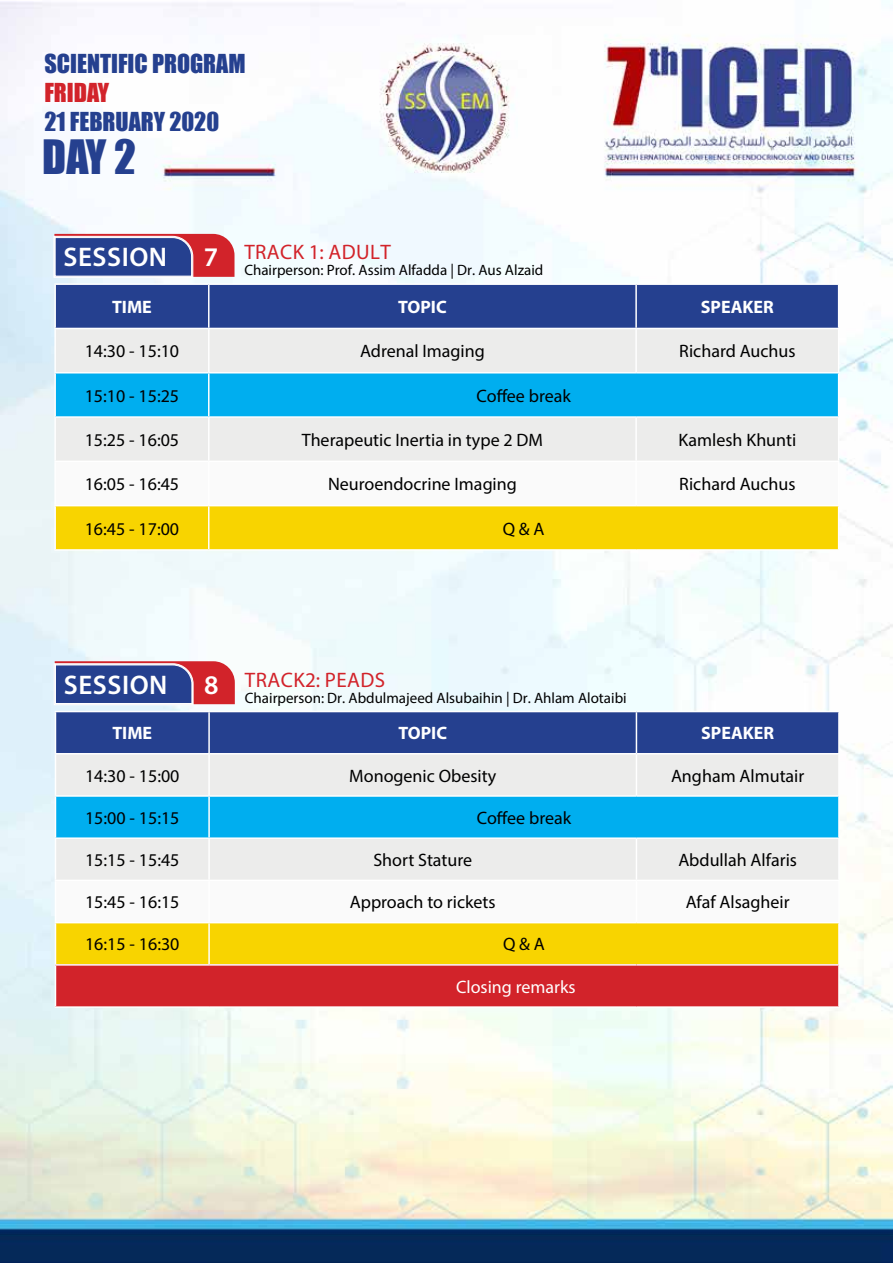
<style>
.page{position:relative;width:893px;height:1263px;background:#fff}
.page>*{position:absolute;margin:0;border:0;box-sizing:border-box;transform-origin:0 0}
.t1{font:43.5px "Impact";color:#25408f}
.t2{font:600 27px "Myriad Pro";letter-spacing:.02em;color:#fff}
.t3{font:24px "Impact";color:#25408f}
.t4{font:24px "Impact";color:#d2232a}
.t5{font:21px "Myriad Pro";letter-spacing:.02em;color:#d2232a}
.t6{font:18px "Myriad Pro";color:#000}
.t7{font:700 18px "Myriad Pro";color:#fff}
.t8{font:18px "Myriad Pro";color:#fff}
.t9{font:15px "Myriad Pro";color:#000}
</style>
<div class="page">
<img style="left:0;top:0;width:893px;height:1263px">
<svg style="left:54px;top:234px;width:180px;height:44px;background:#694d81"></svg>
<svg style="left:54px;top:661px;width:181px;height:44px;background:#694e81"></svg>
<div style="left:56px;top:285px;width:782px;height:43px;background:#25408f"></div>
<div style="left:56px;top:329px;width:782px;height:132px;background:#ececeb"></div>
<div style="left:56px;top:373px;width:782px;height:43px;background:#00aeef"></div>
<svg style="left:56px;top:462px;width:782px;height:87px"></svg>
<hr style="left:54px;top:328px;width:155px;height:1px;background:#fff">
<hr style="left:54px;top:329px;width:2px;height:43px;background:#fff">
<hr style="left:209px;top:328px;width:427px;height:1px;background:#fff">
<hr style="left:636px;top:328px;width:203px;height:1px;background:#fff">
<hr style="left:838px;top:329px;width:1px;height:43px;background:#fff">
<hr style="left:54px;top:372px;width:155px;height:1px;background:#fff">
<hr style="left:54px;top:373px;width:2px;height:43px;background:#fff">
<hr style="left:209px;top:372px;width:427px;height:1px;background:#fff">
<hr style="left:636px;top:372px;width:203px;height:1px;background:#fff">
<hr style="left:838px;top:373px;width:1px;height:43px;background:#fff">
<hr style="left:54px;top:418px;width:2px;height:43px;background:#fff">
<hr style="left:838px;top:418px;width:1px;height:43px;background:#fff">
<hr style="left:54px;top:461px;width:155px;height:1px;background:#fff">
<hr style="left:54px;top:462px;width:2px;height:43px;background:#fff">
<hr style="left:209px;top:461px;width:427px;height:1px;background:#fff">
<hr style="left:636px;top:461px;width:203px;height:1px;background:#fff">
<hr style="left:838px;top:462px;width:1px;height:43px;background:#fff">
<hr style="left:54px;top:506px;width:2px;height:43px;background:#fff">
<hr style="left:838px;top:506px;width:1px;height:43px;background:#fff">
<hr style="left:54px;top:549px;width:155px;height:2px;background:#fff">
<hr style="left:209px;top:549px;width:427px;height:2px;background:#fff">
<hr style="left:636px;top:549px;width:203px;height:2px;background:#fff">
<hr style="left:54px;top:283px;width:155px;height:2px;background:#fff">
<hr style="left:54px;top:285px;width:2px;height:43px;background:#fff">
<hr style="left:209px;top:283px;width:427px;height:2px;background:#fff">
<hr style="left:636px;top:283px;width:203px;height:2px;background:#fff">
<hr style="left:838px;top:285px;width:1px;height:43px;background:#fff">
<hr style="left:54px;top:416px;width:155px;height:2px;background:#fff">
<hr style="left:209px;top:416px;width:427px;height:2px;background:#fff">
<hr style="left:636px;top:416px;width:203px;height:2px;background:#fff">
<hr style="left:54px;top:505px;width:155px;height:1px;background:#fff">
<hr style="left:209px;top:505px;width:427px;height:1px;background:#fff">
<hr style="left:636px;top:505px;width:203px;height:1px;background:#fff">
<hr style="left:635px;top:285px;width:2px;height:43px;background:#fff">
<hr style="left:635px;top:329px;width:2px;height:43px;background:#fff">
<hr style="left:635px;top:418px;width:2px;height:43px;background:#fff">
<hr style="left:635px;top:462px;width:2px;height:43px;background:#fff">
<hr style="left:208px;top:285px;width:2px;height:43px;background:#fff">
<hr style="left:208px;top:329px;width:2px;height:43px;background:#fff">
<hr style="left:208px;top:373px;width:2px;height:43px;background:#fff">
<hr style="left:208px;top:418px;width:2px;height:43px;background:#fff">
<hr style="left:208px;top:462px;width:2px;height:43px;background:#fff">
<hr style="left:208px;top:506px;width:2px;height:43px;background:#fff">
<div style="left:56px;top:712px;width:782px;height:41px;background:#25408f"></div>
<div style="left:56px;top:754px;width:782px;height:126px;background:#ececeb"></div>
<div style="left:56px;top:797px;width:782px;height:40px;background:#00aeef"></div>
<svg style="left:56px;top:881px;width:782px;height:83px"></svg>
<div style="left:55px;top:965px;width:784px;height:42px;background:#d2232a"></div>
<hr style="left:55px;top:754px;width:1px;height:41px;background:#fff">
<hr style="left:838px;top:754px;width:2px;height:41px;background:#fff">
<hr style="left:55px;top:795px;width:154px;height:2px;background:#fff">
<hr style="left:55px;top:797px;width:1px;height:40px;background:#fff">
<hr style="left:209px;top:795px;width:427px;height:2px;background:#fff">
<hr style="left:636px;top:795px;width:204px;height:2px;background:#fff">
<hr style="left:838px;top:797px;width:2px;height:40px;background:#fff">
<hr style="left:55px;top:839px;width:1px;height:41px;background:#fff">
<hr style="left:838px;top:839px;width:2px;height:41px;background:#fff">
<hr style="left:55px;top:880px;width:154px;height:1px;background:#fff">
<hr style="left:55px;top:881px;width:1px;height:41px;background:#fff">
<hr style="left:209px;top:880px;width:427px;height:1px;background:#fff">
<hr style="left:636px;top:880px;width:204px;height:1px;background:#fff">
<hr style="left:838px;top:881px;width:2px;height:41px;background:#fff">
<hr style="left:55px;top:923px;width:1px;height:41px;background:#fff">
<hr style="left:838px;top:923px;width:2px;height:41px;background:#fff">
<hr style="left:55px;top:964px;width:154px;height:2px;background:#fff">
<hr style="left:55px;top:966px;width:1px;height:40px;background:#fff">
<hr style="left:209px;top:964px;width:427px;height:2px;background:#fff">
<hr style="left:636px;top:964px;width:204px;height:2px;background:#fff">
<hr style="left:838px;top:966px;width:2px;height:40px;background:#fff">
<hr style="left:55px;top:1006px;width:154px;height:2px;background:#fff">
<hr style="left:209px;top:1006px;width:427px;height:2px;background:#fff">
<hr style="left:636px;top:1006px;width:204px;height:2px;background:#fff">
<hr style="left:55px;top:711px;width:154px;height:1px;background:#fff">
<hr style="left:55px;top:712px;width:1px;height:41px;background:#fff">
<hr style="left:209px;top:711px;width:427px;height:1px;background:#fff">
<hr style="left:636px;top:711px;width:204px;height:1px;background:#fff">
<hr style="left:838px;top:712px;width:2px;height:41px;background:#fff">
<hr style="left:55px;top:753px;width:154px;height:1px;background:#fff">
<hr style="left:209px;top:753px;width:427px;height:1px;background:#fff">
<hr style="left:636px;top:753px;width:204px;height:1px;background:#fff">
<hr style="left:55px;top:837px;width:154px;height:2px;background:#fff">
<hr style="left:209px;top:837px;width:427px;height:2px;background:#fff">
<hr style="left:636px;top:837px;width:204px;height:2px;background:#fff">
<hr style="left:55px;top:922px;width:154px;height:1px;background:#fff">
<hr style="left:209px;top:922px;width:427px;height:1px;background:#fff">
<hr style="left:636px;top:922px;width:204px;height:1px;background:#fff">
<hr style="left:636px;top:712px;width:1px;height:41px;background:#fff">
<hr style="left:636px;top:754px;width:1px;height:41px;background:#fff">
<hr style="left:636px;top:839px;width:1px;height:41px;background:#fff">
<hr style="left:636px;top:881px;width:1px;height:41px;background:#fff">
<hr style="left:208px;top:712px;width:2px;height:41px;background:#fff">
<hr style="left:208px;top:754px;width:2px;height:41px;background:#fff">
<hr style="left:208px;top:797px;width:2px;height:40px;background:#fff">
<hr style="left:208px;top:839px;width:2px;height:41px;background:#fff">
<hr style="left:208px;top:881px;width:2px;height:41px;background:#fff">
<hr style="left:208px;top:923px;width:2px;height:41px;background:#fff">
<h3 class="t3" style="left:44px;top:45px;width:203px">SCIENTIFIC PROGRAM</h3>
<h3 class="t4" style="left:44px;top:74px;width:66px">FRIDAY</h3>
<h3 class="t3" style="left:44px;top:103px;width:176px">21 FEBRUARY 2020</h3>
<h1 class="t1" style="left:42px;top:123px;width:95px">DAY 2</h1>
<h2 class="t2" style="left:64px;top:240px;width:105px">SESSION</h2>
<h2 class="t2" style="left:204px;top:240px;width:16px">7</h2>
<p class="t5" style="left:244px;top:239px;width:148px">TRACK 1: ADULT</p>
<p class="t9" style="left:244px;top:261px;width:300px">Chairperson: Prof. Assim Alfadda | Dr. Aus Alzaid</p>
<p class="t7" style="left:112px;top:295px;width:41px">TIME</p>
<p class="t7" style="left:398px;top:295px;width:50px">TOPIC</p>
<p class="t7" style="left:701px;top:295px;width:74px">SPEAKER</p>
<p class="t6" style="left:85px;top:340px;width:96px">14:30 - 15:10</p>
<p class="t6" style="left:360px;top:340px;width:126px">Adrenal Imaging</p>
<p class="t6" style="left:679px;top:340px;width:118px">Richard Auchus</p>
<p class="t6" style="left:85px;top:384px;width:96px">15:10 - 15:25</p>
<p class="t6" style="left:477px;top:384px;width:96px">Coffee break</p>
<p class="t6" style="left:85px;top:429px;width:96px">15:25 - 16:05</p>
<p class="t6" style="left:302px;top:429px;width:243px">Therapeutic Inertia in type 2 DM</p>
<p class="t6" style="left:678px;top:429px;width:119px">Kamlesh Khunti</p>
<p class="t6" style="left:85px;top:473px;width:96px">16:05 - 16:45</p>
<p class="t6" style="left:328px;top:473px;width:190px">Neuroendocrine Imaging</p>
<p class="t6" style="left:679px;top:473px;width:118px">Richard Auchus</p>
<p class="t6" style="left:85px;top:517px;width:96px">16:45 - 17:00</p>
<p class="t6" style="left:503px;top:517px;width:43px">Q &amp; A</p>
<h2 class="t2" style="left:64px;top:668px;width:105px">SESSION</h2>
<h2 class="t2" style="left:204px;top:668px;width:16px">8</h2>
<p class="t5" style="left:245px;top:667px;width:142px">TRACK2: PEADS</p>
<p class="t9" style="left:245px;top:689px;width:383px">Chairperson: Dr. Abdulmajeed Alsubaihin | Dr. Ahlam Alotaibi</p>
<p class="t7" style="left:112px;top:722px;width:41px">TIME</p>
<p class="t7" style="left:398px;top:722px;width:50px">TOPIC</p>
<p class="t7" style="left:701px;top:722px;width:74px">SPEAKER</p>
<p class="t6" style="left:85px;top:764px;width:96px">14:30 - 15:00</p>
<p class="t6" style="left:349px;top:764px;width:149px">Monogenic Obesity</p>
<p class="t6" style="left:671px;top:764px;width:135px">Angham Almutair</p>
<p class="t6" style="left:85px;top:807px;width:96px">15:00 - 15:15</p>
<p class="t6" style="left:477px;top:807px;width:96px">Coffee break</p>
<p class="t6" style="left:85px;top:849px;width:96px">15:15 - 15:45</p>
<p class="t6" style="left:373px;top:849px;width:100px">Short Stature</p>
<p class="t6" style="left:678px;top:849px;width:120px">Abdullah Alfaris</p>
<p class="t6" style="left:85px;top:891px;width:96px">15:45 - 16:15</p>
<p class="t6" style="left:350px;top:891px;width:147px">Approach to rickets</p>
<p class="t6" style="left:686px;top:891px;width:106px">Afaf Alsagheir</p>
<p class="t6" style="left:85px;top:933px;width:96px">16:15 - 16:30</p>
<p class="t6" style="left:503px;top:933px;width:43px">Q &amp; A</p>
<p class="t8" style="left:456px;top:975px;width:121px">Closing remarks</p>
</div>
